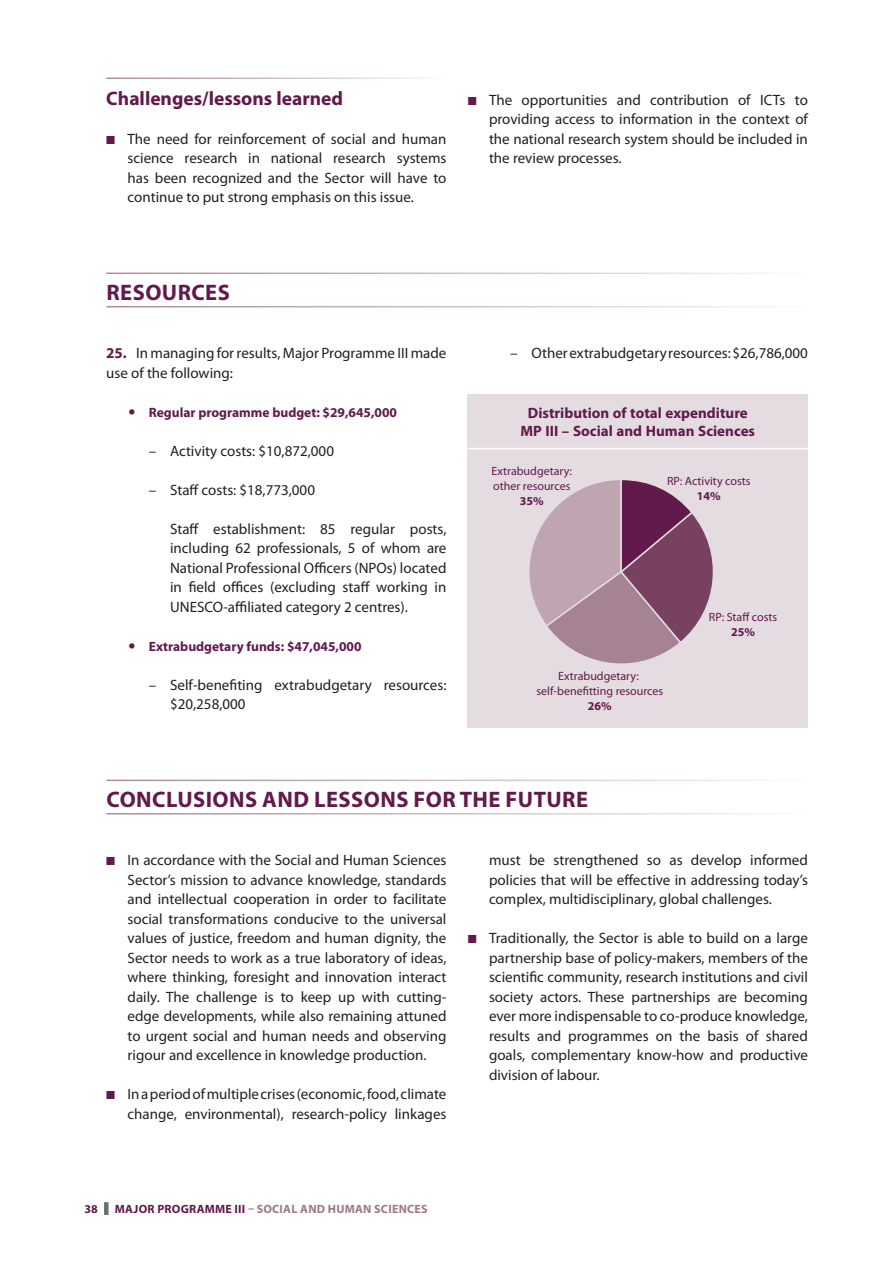
<style>
.page{position:relative;width:893px;height:1263px;background:#fff}
.page>*{position:absolute;margin:0;border:0;box-sizing:border-box;transform-origin:0 0}
.t1{font:700 22.5px "Myriad Pro";letter-spacing:.02em;color:#62194b}
.t2{font:700 19.5px "Myriad Pro";color:#62194b}
.t3{font:15px/19.5px "Myriad Pro";color:#231f20;text-align:justify}
.t4{font:700 15px/18px "Myriad Pro";color:#62194b;text-align:center}
.t5{font:700 13.5px "Myriad Pro";color:#62194b}
.t6{font:12px/15px "Myriad Pro";color:#62194b;text-align:center}
.t7{font:700 12px "Myriad Pro";letter-spacing:.02em;color:#9d788c}
.t8{font:700 12px "Myriad Pro";color:#62194b}
.s1{color:#62194b}
.s2{font-weight:700;color:#62194b}
</style>
<div class="page">
<div style="left:104px;top:1202px;width:5px;height:13px;background:#6c6d70"></div>
<div style="left:468px;top:394px;width:340px;height:333px;background:#e5dce1"></div>
<hr style="left:468px;top:448px;width:340px;height:1px;background:#fff">
<svg style="left:529px;top:480px;width:184px;height:184px"></svg>
<h2 class="t2" style="left:106px;top:91px;width:238px">Challenges/lessons learned</h2>
<p class="t3" style="left:128px;top:130px;width:320px;text-indent:-21px"><span class="s1">◾</span> The need for reinforcement of social and human science research in national research systems has been recognized and the Sector will have to continue to put strong emphasis on this issue.</p>
<p class="t3" style="left:489px;top:91px;width:320px;text-indent:-21px"><span class="s1">◾</span> The opportunities and contribution of ICTs to providing access to information in the context of the national research system should be included in the review processes.</p>
<h1 class="t1" style="left:107px;top:283px;width:125px">RESOURCES</h1>
<p class="t3" style="left:106px;top:344px;width:342px"><span class="s2">25.</span> In managing for results, Major Programme III made use of the following:</p>
<p class="t5" style="left:128px;top:407px;width:271px">● Regular programme budget: $29,645,000</p>
<p class="t3" style="left:149px;top:442px;width:187px">– Activity costs: $10,872,000</p>
<p class="t3" style="left:149px;top:481px;width:168px">– Staff costs: $18,773,000</p>
<p class="t3" style="left:170px;top:520px;width:278px">Staff establishment: 85 regular posts, including 62 professionals, 5 of whom are National Professional Officers (NPOs) located in field offices (excluding staff working in UNESCO-affiliated category 2 centres).</p>
<p class="t5" style="left:128px;top:641px;width:235px">● Extrabudgetary funds: $47,045,000</p>
<p class="t3" style="left:170px;top:676px;width:278px;text-indent:-21px">– Self-benefiting extrabudgetary resources: $20,258,000</p>
<p class="t3" style="left:510px;top:344px;width:299px">– Other extrabudgetary resources: $26,786,000</p>
<p class="t4" style="left:521px;top:405px;width:236px">Distribution of total expenditure<br>MP III – Social and Human Sciences</p>
<p class="t6" style="left:492px;top:464px;width:82px;text-align:left">Extrabudgetary: other resources</p>
<p class="t8" style="left:520px;top:496px;width:25px">35%</p>
<p class="t6" style="left:667px;top:474px;width:85px">RP: Activity costs</p>
<p class="t8" style="left:697px;top:491px;width:25px">14%</p>
<p class="t6" style="left:709px;top:610px;width:70px">RP: Staff costs</p>
<p class="t8" style="left:731px;top:627px;width:25px">25%</p>
<p class="t6" style="left:536px;top:669px;width:128px">Extrabudgetary: self-benefitting resources</p>
<p class="t8" style="left:588px;top:701px;width:25px">26%</p>
<h1 class="t1" style="left:107px;top:790px;width:483px">CONCLUSIONS AND LESSONS FOR THE FUTURE</h1>
<p class="t3" style="left:128px;top:851px;width:320px;text-indent:-21px"><span class="s1">◾</span> In accordance with the Social and Human Sciences Sector’s mission to advance knowledge, standards and intellectual cooperation in order to facilitate social transformations conducive to the universal values of justice, freedom and human dignity, the Sector needs to work as a true laboratory of ideas, where thinking, foresight and innovation interact daily. The challenge is to keep up with cutting&shy;edge developments, while also remaining attuned to urgent social and human needs and observing rigour and excellence in knowledge production.</p>
<p class="t3" style="left:106px;top:1085px;width:342px;text-align:right"><span class="s1">◾</span> In a period of multiple crises (economic, food, climate change, environmental), research-policy linkages</p>
<p class="t3" style="left:489px;top:851px;width:320px">must be strengthened so as develop informed policies that will be effective in addressing today’s complex, multidisciplinary, global challenges.</p>
<p class="t3" style="left:489px;top:929px;width:320px;text-indent:-21px"><span class="s1">◾</span> Traditionally, the Sector is able to build on a large partnership base of policy-makers, members of the scientific community, research institutions and civil society actors. These partnerships are becoming ever more indispensable to co-produce knowledge, results and programmes on the basis of shared goals, complementary know-how and productive division of labour.</p>
<p class="t8" style="left:84px;top:1204px;width:15px">38</p>
<p class="t7" style="left:115px;top:1204px;width:314px"><span class="s1">MAJOR PROGRAMME III</span> SOCIAL AND HUMAN SCIENCES</p>
</div>
